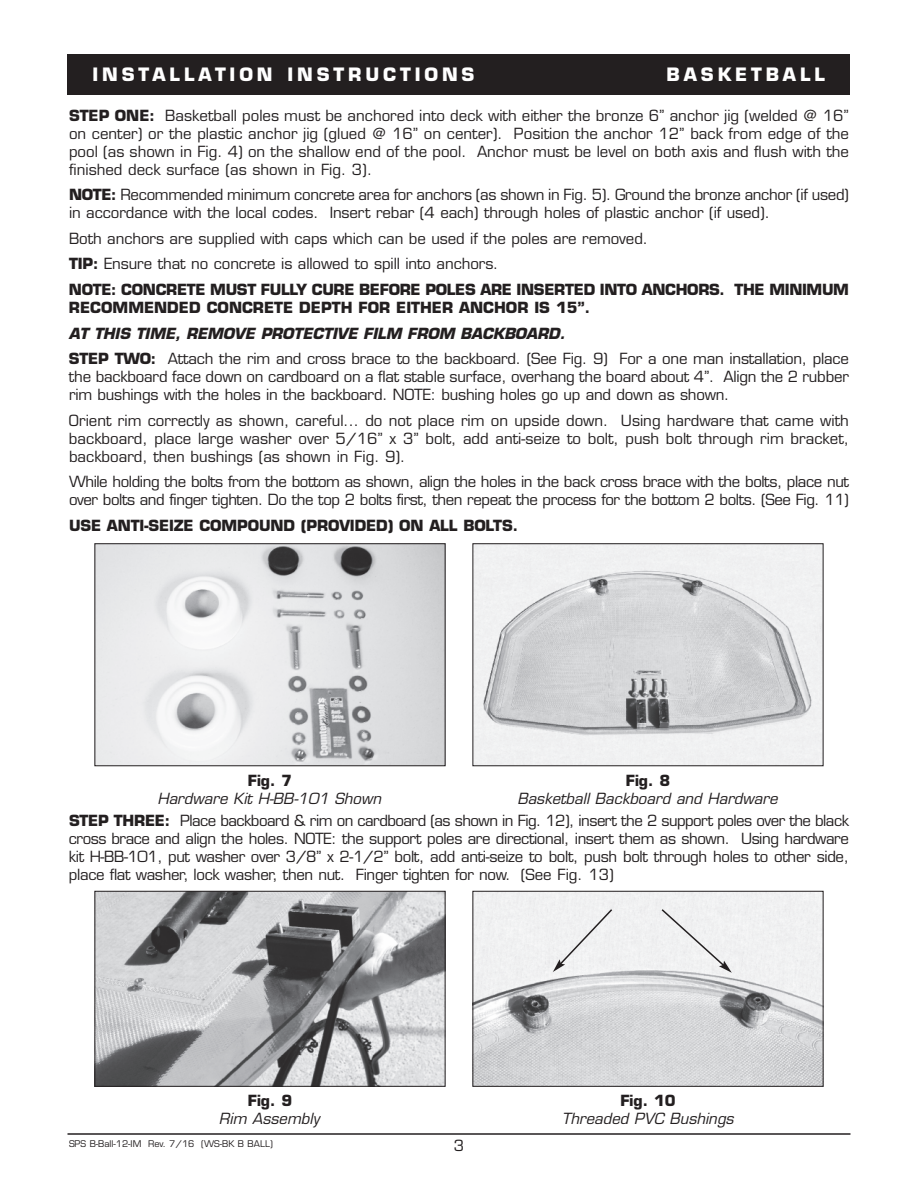
<style>
.page{position:relative;width:918px;height:1188px;background:#fff}
.page>*{position:absolute;margin:0;border:0;box-sizing:border-box;transform-origin:0 0}
.t1{font:700 18px "Eurostile";letter-spacing:.215em;color:#fff}
.t2{font:15px/18px "Eurostile";letter-spacing:-.015em;color:#231f20}
.t3{font:15px/22.4px "Eurostile";letter-spacing:-.035em;color:#231f20}
.t4{font:700 15px "Eurostile";color:#231f20}
.t5{font:italic 15px "Eurostile";color:#231f20}
.t6{font:9px "Eurostile";color:#231f20}
.s1{font-weight:700}
.s2{font-weight:700;font-style:italic}
.s3{font-style:italic}
</style>
<div class="page">
<div style="left:68px;top:54px;width:782px;height:40px;background:#231f20"></div>
<hr style="left:68px;top:1133px;width:782px;height:2px;background:#231f20">
<img style="left:96px;top:545px;width:348px;height:219px">
<div style="left:94px;top:543px;width:352px;height:223px;border:1px solid #231f20"></div>
<img style="left:96px;top:893px;width:348px;height:192px">
<div style="left:94px;top:891px;width:352px;height:196px;border:1px solid #231f20"></div>
<img style="left:474px;top:893px;width:348px;height:192px">
<div style="left:472px;top:891px;width:352px;height:196px;border:1px solid #231f20"></div>
<div style="left:553px;top:908px;width:61px;height:64px;background:#f0f1f2"></div>
<svg style="left:660px;top:908px;width:72px;height:65px"></svg>
<img style="left:474px;top:545px;width:348px;height:219px">
<div style="left:472px;top:543px;width:352px;height:223px;border:1px solid #231f20"></div>
<p class="t1" style="left:92px;top:67px;width:384px">INSTALLATION INSTRUCTIONS</p>
<p class="t1" style="left:667px;top:67px;width:160px">BASKETBALL</p>
<p class="t2" style="left:69px;top:108px;width:782px;text-align:justify"><span class="s1">STEP ONE:</span> Basketball poles must be anchored into deck with either the bronze 6” anchor jig (welded @ 16” on center) or the plastic anchor jig (glued @ 16” on center). Position the anchor 12” back from edge of the pool (as shown in Fig. 4) on the shallow end of the pool. Anchor must be level on both axis and flush with the finished deck surface (as shown in Fig. 3).</p>
<p class="t2" style="left:69px;top:187px;width:781px"><span class="s1">NOTE:</span> Recommended minimum concrete area for anchors (as shown in Fig. 5). Ground the bronze anchor (if used) in accordance with the local codes. Insert rebar (4 each) through holes of plastic anchor (if used).</p>
<p class="t2" style="left:69px;top:227px;width:781px;line-height:25.5px">Both anchors are supplied with caps which can be used if the poles are removed.<br><span class="s1">TIP:</span> Ensure that no concrete is allowed to spill into anchors.<br><span class="s1">NOTE: CONCRETE MUST FULLY CURE BEFORE POLES ARE INSERTED INTO ANCHORS. THE MINIMUM</span></p>
<p class="t4" style="left:69px;top:302px;width:523px">RECOMMENDED CONCRETE DEPTH FOR EITHER ANCHOR IS 15”.</p>
<p class="t2" style="left:69px;top:322px;width:782px;line-height:25.5px"><span class="s2">AT THIS TIME, REMOVE PROTECTIVE FILM FROM BACKBOARD.<br></span><span class="s1">STEP TWO:</span> Attach the rim and cross brace to the backboard. (See Fig. 9) For a one man installation, place</p>
<p class="t2" style="left:69px;top:369px;width:782px">the backboard face down on cardboard on a flat stable surface, overhang the board about 4”. Align the 2 rubber rim bushings with the holes in the backboard. NOTE: bushing holes go up and down as shown.</p>
<p class="t2" style="left:69px;top:413px;width:782px;text-align:justify">Orient rim correctly as shown, careful... do not place rim on upside down. Using hardware that came with backboard, place large washer over 5/16” x 3” bolt, add anti-seize to bolt, push bolt through rim bracket, backboard, then bushings (as shown in Fig. 9).</p>
<p class="t2" style="left:69px;top:474px;width:781px">While holding the bolts from the bottom as shown, align the holes in the back cross brace with the bolts, place nut over bolts and finger tighten. Do the top 2 bolts first, then repeat the process for the bottom 2 bolts. (See Fig. 11)</p>
<p class="t4" style="left:69px;top:520px;width:451px">USE ANTI-SEIZE COMPOUND (PROVIDED) ON ALL BOLTS.</p>
<p class="t4" style="left:626px;top:774px;width:46px">Fig. 8</p>
<p class="t5" style="left:517px;top:792px;width:262px">Basketball Backboard and Hardware</p>
<p class="t4" style="left:248px;top:774px;width:46px">Fig. 7</p>
<p class="t3" style="left:69px;top:789px;width:781px;text-indent:88px"><span class="s3">Hardware Kit H-BB-101 Shown<br></span><span class="s1">STEP THREE:</span> Place backboard &amp; rim on cardboard (as shown in Fig. 12), insert the 2 support poles over the black</p>
<p class="t2" style="left:69px;top:831px;width:782px;text-align:justify">cross brace and align the holes. NOTE: the support poles are directional, insert them as shown. Using hardware kit H-BB-101, put washer over 3/8” x 2-1/2” bolt, add anti-seize to bolt, push bolt through holes to other side, place flat washer, lock washer, then nut. Finger tighten for now. (See Fig. 13)</p>
<p class="t4" style="left:248px;top:1095px;width:46px">Fig. 9</p>
<p class="t5" style="left:219px;top:1113px;width:102px">Rim Assembly</p>
<p class="t6" style="left:69px;top:1140px;width:205px">SPS B-Ball-12-IM Rev. 7/16 (WS-BK B BALL)</p>
<p class="t2" style="left:454px;top:1138px;width:12px">3</p>
<p class="t4" style="left:620px;top:1095px;width:57px">Fig. 10</p>
<p class="t5" style="left:562px;top:1113px;width:173px">Threaded PVC Bushings</p>
</div>
